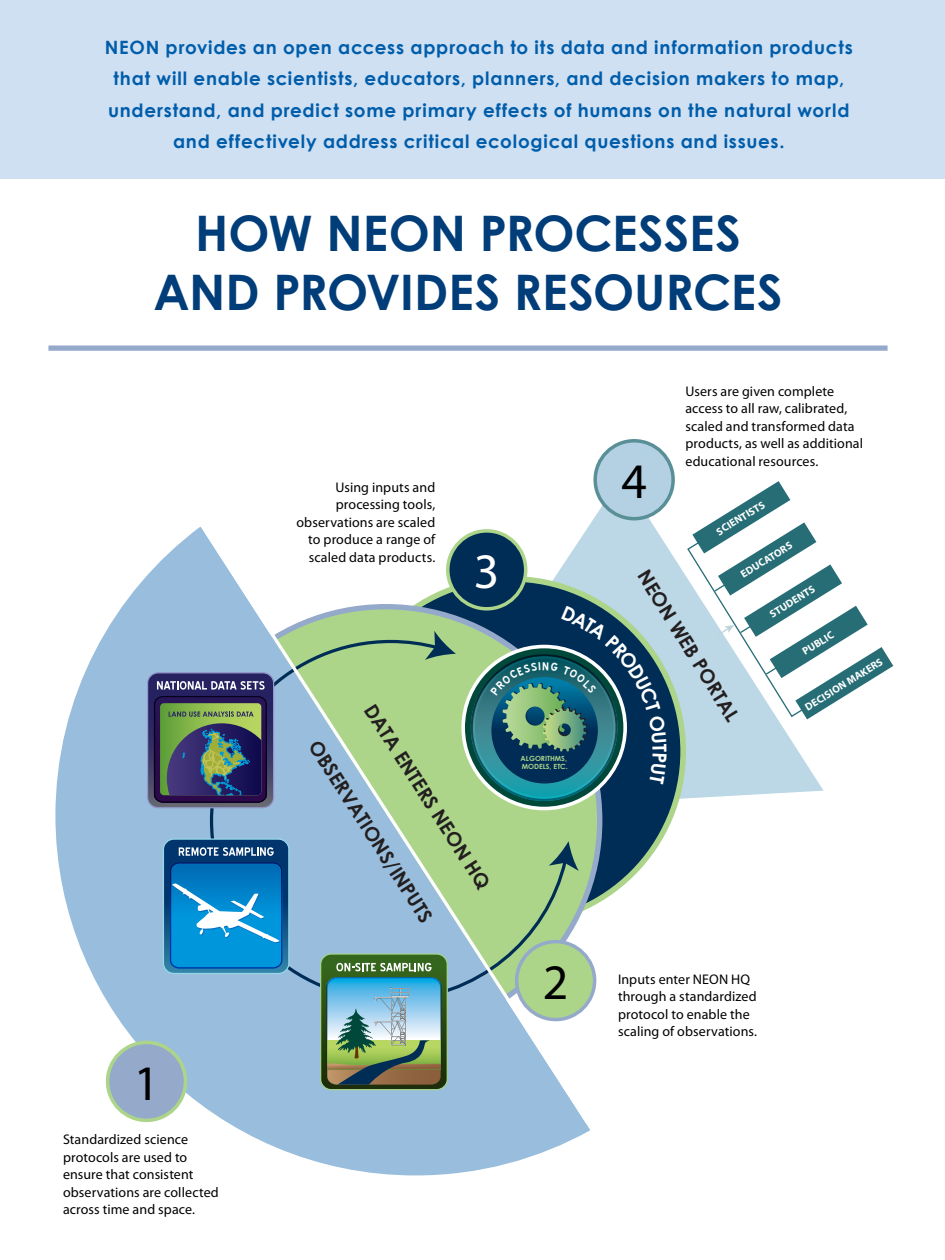
<style>
.page{position:relative;width:945px;height:1260px;background:#fff}
.page>*{position:absolute;margin:0;border:0;box-sizing:border-box;transform-origin:0 0}
.t1{font:49.88px "Myriad Pro";color:#000}
.t2{font:49.88px "Myriad Pro";color:#fff}
.t3{font:700 49px/58.8px "Century Gothic";letter-spacing:-.005em;color:#003d79;text-align:center}
.t4{font:700 19.43px "Century Gothic";color:#231f20}
.t5{font:700 19.25px "Century Gothic";color:#231f20}
.t6{font:700 18.38px/31.5px "Century Gothic";letter-spacing:.04em;color:#005daa;text-align:center}
.t7{font:14px/17.5px "Myriad Pro";letter-spacing:.005em;color:#000}
.t8{font:700 10.5px "Myriad Pro";color:#fff}
.t9{font:700 7.17px/8.6px "Century Gothic";color:#acd58a}
</style>
<div class="page">
<svg style="left:592px;top:486px;width:232px;height:313px;fill:#bcd7e5"></svg>
<svg style="left:338px;top:579px;width:345px;height:345px;background:#204b64"></svg>
<svg style="left:55px;top:532px;width:535px;height:643px;fill:#99bedd"></svg>
<svg style="left:193px;top:521px;width:399px;height:606px"></svg>
<svg style="left:686px;top:481px;width:207px;height:238px"></svg>
<svg style="left:163px;top:838px;width:126px;height:136px;background:#2184be"></svg>
<svg style="left:147px;top:672px;width:127px;height:136px;background:#4b5464"></svg>
<svg style="left:320px;top:953px;width:128px;height:137px;background:#6f9783"></svg>
<div style="left:0;top:0;width:945px;height:179px;background:#cfe0f3"></div>
<div style="left:108px;top:1042px;width:77px;height:78px;background:#95a9cb;border-radius:50%"></div>
<div style="left:106px;top:1041px;width:81px;height:81px;border:4px solid #acd58a;border-radius:50%"></div>
<div style="left:517px;top:942px;width:78px;height:78px;background:#acd58a;border-radius:50%"></div>
<div style="left:515px;top:940px;width:81px;height:81px;border:4px solid #95a9cb;border-radius:50%"></div>
<div style="left:448px;top:531px;width:78px;height:78px;background:#002d56;border-radius:50%"></div>
<div style="left:446px;top:529px;width:81px;height:82px;border:4px solid #acd58a;border-radius:50%"></div>
<div style="left:595px;top:441px;width:78px;height:78px;background:#b4d1e3;border-radius:50%"></div>
<div style="left:593px;top:439px;width:82px;height:81px;border:4px solid #598f96;border-radius:50%"></div>
<div style="left:48px;top:345px;width:840px;height:6px;background:#95a9cb"></div>
<svg style="left:471px;top:606px;width:196px;height:195px;background:#306773"></svg>
<p class="t6" style="left:105px;top:31px;width:750px">NEON provides an open access approach to its data and information products that will enable scientists, educators, planners, and decision makers to map, understand, and predict some primary effects of humans on the natural world and effectively address critical ecological questions and issues.</p>
<h2 class="t3" style="left:154px;top:203px;width:630px">HOW NEON PROCESSES<br>AND PROVIDES RESOURCES</h2>
<h1 class="t1" style="left:134px;top:1052px;width:27px">1</h1>
<p class="t7" style="left:63px;top:1131px;width:157px">Standardized science protocols are used to ensure that consistent observations are collected across time and space.</p>
<p class="t7" style="left:296px;top:478px;width:140px;text-align:right">Using inputs and processing tools, observations are scaled to produce a range of scaled data products.</p>
<h1 class="t2" style="left:474px;top:540px;width:27px">3</h1>
<h3 class="t4" style="left:379px;top:699px;width:217px;rotate:57deg">DATA ENTERS NEON HQ</h3>
<h3 class="t4" style="left:323px;top:736px;width:213px;rotate:57deg">OBSERVATIONS/INPUTS</h3>
<p class="t9" style="left:521px;top:754px;width:49px">ALGORITHMS,<br>MODELS, ETC.</p>
<h1 class="t1" style="left:543px;top:951px;width:27px">2</h1>
<h1 class="t1" style="left:621px;top:450px;width:27px">4</h1>
<p class="t7" style="left:685px;top:382px;width:179px">Users are given complete access to all raw, calibrated, scaled and transformed data products, as well as additional educational resources.</p>
<p class="t8" style="left:714px;top:527px;width:56px;rotate:-32deg">SCIENTISTS</p>
<p class="t8" style="left:738px;top:569px;width:60px;rotate:-32deg">EDUCATORS</p>
<p class="t8" style="left:767px;top:609px;width:53px;rotate:-32deg">STUDENTS</p>
<p class="t8" style="left:800px;top:646px;width:36px;rotate:-32deg">PUBLIC</p>
<p class="t8" style="left:802px;top:702px;width:91px;rotate:-32deg">DECISION MAKERS</p>
<h3 class="t5" style="left:653px;top:565px;width:175px;rotate:58deg">NEON WEB PORTAL</h3>
<p class="t7" style="left:618px;top:970px;width:141px">Inputs enter NEON HQ through a standardized protocol to enable the scaling of observations.</p>
</div>
